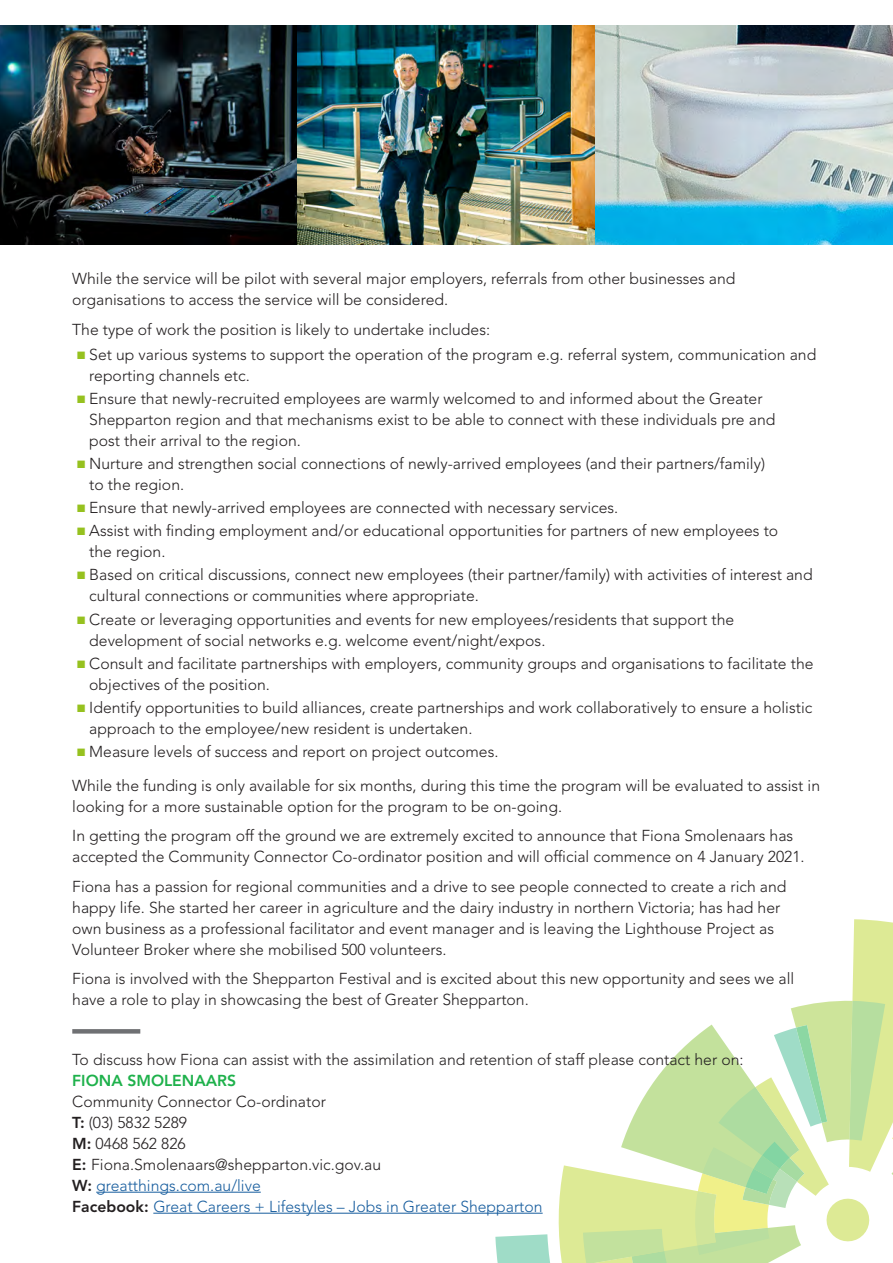
<style>
.page{position:relative;width:893px;height:1263px;background:#fff}
.page>*{position:absolute;margin:0;border:0;box-sizing:border-box;transform-origin:0 0}
.bullet{font:300 15.75px/21px "Avenir LT Std";color:#231f20}
.BODY{font:300 15.75px/21px "Avenir LT Std";color:#231f20}
.BODY-2{font:300 15.75px "Avenir LT Std";color:#175d9e}
.s1{color:#96c11f}
.s2{font-weight:800;color:#1eb14b}
.s3{font-weight:800}
.s4{font-weight:800;color:#231f20}
</style>
<div class="page">
<svg style="left:495px;top:919px;width:398px;height:344px"></svg>
<hr style="left:96px;top:1192px;width:165px;height:1px;background:#175d9e">
<hr style="left:153px;top:1213px;width:390px;height:1px;background:#175d9e">
<img style="left:0;top:26px;width:893px;height:218px">
<svg style="left:72px;top:1029px;width:68px;height:4px"></svg>
<p class="BODY" style="left:72px;top:268px;width:665px">While the service will be pilot with several major employers, referrals from other businesses and organisations to access the service will be considered.</p>
<p class="BODY" style="left:72px;top:319px;width:419px">The type of work the position is likely to undertake includes:</p>
<p class="bullet" style="left:89px;top:344px;width:728px;text-indent:-13px"><span class="s1">■</span> Set up various systems to support the operation of the program e.g. referral system, communication and reporting channels etc.</p>
<p class="bullet" style="left:89px;top:388px;width:688px;text-indent:-13px"><span class="s1">■</span> Ensure that newly-recruited employees are warmly welcomed to and informed about the Greater<br>Shepparton region and that mechanisms exist to be able to connect with these individuals pre and post their arrival to the region.</p>
<p class="bullet" style="left:89px;top:453px;width:677px;text-indent:-13px"><span class="s1">■</span> Nurture and strengthen social connections of newly-arrived employees (and their partners/family) to the region.</p>
<p class="bullet" style="left:77px;top:497px;width:543px"><span class="s1">■</span> Ensure that newly-arrived employees are connected with necessary services.</p>
<p class="bullet" style="left:89px;top:520px;width:690px;text-indent:-13px"><span class="s1">■</span> Assist with finding employment and/or educational opportunities for partners of new employees to the region.</p>
<p class="bullet" style="left:89px;top:565px;width:725px;text-indent:-13px"><span class="s1">■</span> Based on critical discussions, connect new employees (their partner/family) with activities of interest and cultural connections or communities where appropriate.</p>
<p class="bullet" style="left:89px;top:609px;width:646px;text-indent:-13px"><span class="s1">■</span> Create or leveraging opportunities and events for new employees/residents that support the development of social networks e.g. welcome event/night/expos.</p>
<p class="bullet" style="left:89px;top:653px;width:726px;text-indent:-13px"><span class="s1">■</span> Consult and facilitate partnerships with employers, community groups and organisations to facilitate the objectives of the position.</p>
<p class="bullet" style="left:89px;top:697px;width:725px;text-indent:-13px"><span class="s1">■</span> Identify opportunities to build alliances, create partnerships and work collaboratively to ensure a holistic approach to the employee/new resident is undertaken.</p>
<p class="bullet" style="left:77px;top:741px;width:423px"><span class="s1">■</span> Measure levels of success and report on project outcomes.</p>
<p class="BODY" style="left:72px;top:775px;width:749px">While the funding is only available for six months, during this time the program will be evaluated to assist in looking for a more sustainable option for the program to be on-going.</p>
<p class="BODY" style="left:72px;top:825px;width:734px">In getting the program off the ground we are extremely excited to announce that Fiona Smolenaars has accepted the Community Connector Co-ordinator position and will official commence on 4 January 2021.</p>
<p class="BODY" style="left:72px;top:876px;width:716px">Fiona has a passion for regional communities and a drive to see people connected to create a rich and happy life. She started her career in agriculture and the dairy industry in northern Victoria; has had her own business as a professional facilitator and event manager and is leaving the Lighthouse Project as Volunteer Broker where she mobilised 500 volunteers.</p>
<p class="BODY" style="left:72px;top:968px;width:723px">Fiona is involved with the Shepparton Festival and is excited about this new opportunity and sees we all have a role to play in showcasing the best of Greater Shepparton.</p>
<p class="BODY" style="left:72px;top:1049px;width:673px">To discuss how Fiona can assist with the assimilation and retention of staff please contact her on:<br><span class="s2">FIONA SMOLENAARS</span></p>
<p class="BODY" style="left:72px;top:1091px;width:255px">Community Connector Co-ordinator</p>
<p class="BODY" style="left:72px;top:1112px;width:116px"><span class="s3">T:</span> (03) 5832 5289</p>
<p class="BODY" style="left:72px;top:1133px;width:115px"><span class="s3">M:</span> 0468 562 826</p>
<p class="BODY" style="left:72px;top:1154px;width:310px"><span class="s3">E:</span> Fiona.Smolenaars@shepparton.vic.gov.au</p>
<p class="BODY-2" style="left:72px;top:1176px;width:190px"><span class="s4">W:</span> greatthings.com.au/live</p>
<p class="BODY-2" style="left:72px;top:1197px;width:472px"><span class="s4">Facebook:</span> Great Careers + Lifestyles – Jobs in Greater Shepparton</p>
</div>
